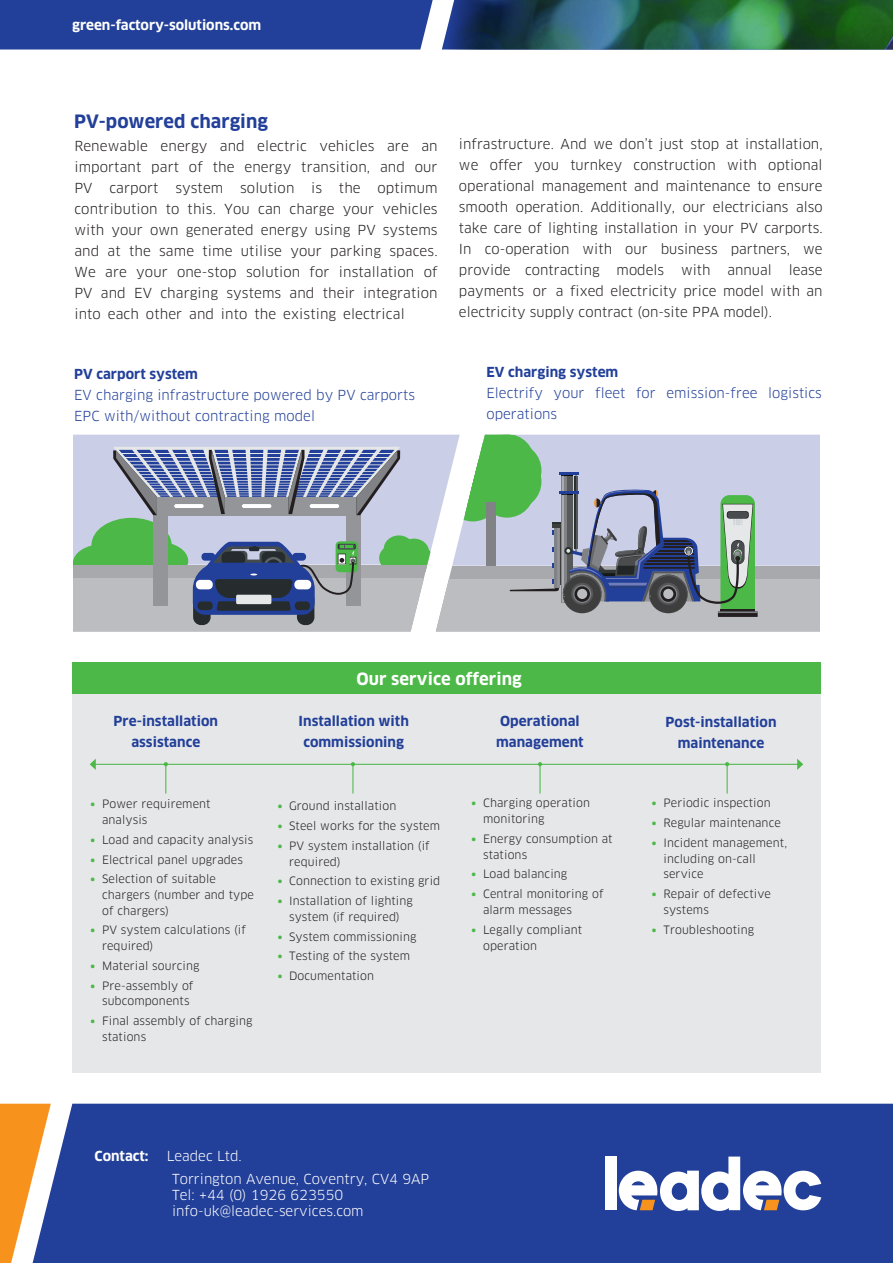
<style>
.page{position:relative;width:893px;height:1263px;background:#fff}
.page>*{position:absolute;margin:0;border:0;box-sizing:border-box;transform-origin:0 0}
.t1{font:700 18px "Clan OT";letter-spacing:.005em;color:#223f99}
.t2{font:700 16.5px "Clan OT";letter-spacing:.005em;color:#fff}
.t3{font:13.5px/21px "Clan OT";letter-spacing:.005em;color:#231f20;text-align:justify}
.t4{font:700 13.5px/21px "Clan OT";letter-spacing:.005em;color:#223f99;text-align:center}
.t5{font:13.5px/21.1px "Clan OT";letter-spacing:.005em;color:#223f99}
.t6{font:13.5px/16.2px "Clan OT";color:#fff}
.t7{font:700 13.5px "Clan OT";color:#fff}
.t8{font:11.25px/15.8px "Clan OT";letter-spacing:.01em;color:#231f20}
.s1{font-weight:700;color:#4cb848}
</style>
<div class="page">
<div style="left:51px;top:1104px;width:842px;height:159px;background:#223f99"></div>
<div style="left:72px;top:663px;width:749px;height:31px;background:#4cb848"></div>
<div style="left:72px;top:694px;width:749px;height:378px;background:#e6e7e9"></div>
<div style="left:605px;top:1156px;width:11px;height:54px;background:#fff"></div>
<svg style="left:619px;top:1156px;width:202px;height:55px"></svg>
<svg style="left:0;top:1104px;width:51px;height:159px"></svg>
<svg style="left:73px;top:435px;width:379px;height:130px;fill:#cbcee7"></svg>
<div style="left:91px;top:518px;width:81px;height:54px;background:#4cb848;border-radius:50%"></div>
<div style="left:130px;top:542px;width:58px;height:38px;background:#4cb848;border-radius:50%"></div>
<div style="left:73px;top:544px;width:58px;height:38px;background:#4cb848;border-radius:50%"></div>
<div style="left:384px;top:535px;width:30px;height:27px;background:#4cb848;border-radius:50%"></div>
<div style="left:379px;top:545px;width:30px;height:27px;background:#4cb848;border-radius:50%"></div>
<div style="left:399px;top:539px;width:30px;height:27px;background:#4cb848;border-radius:50%"></div>
<div style="left:403px;top:546px;width:31px;height:27px;background:#4cb848;border-radius:50%"></div>
<div style="left:45px;top:565px;width:415px;height:66px;background:#a8a9ad"></div>
<div style="left:45px;top:578px;width:415px;height:53px;background:#bcbdc0"></div>
<div style="left:346px;top:500px;width:14px;height:106px;background:#939598"></div>
<div style="left:153px;top:500px;width:14px;height:106px;background:#939598"></div>
<svg style="left:113px;top:447px;width:287px;height:68px"></svg>
<hr style="left:242px;top:504px;width:29px;height:4px;background:#fff;border-radius:2px">
<hr style="left:174px;top:504px;width:30px;height:4px;background:#fff;border-radius:2px">
<hr style="left:310px;top:504px;width:29px;height:4px;background:#fff;border-radius:2px">
<svg style="left:336px;top:541px;width:22px;height:31px"></svg>
<div style="left:193px;top:591px;width:18px;height:34px;background:#262c2d;border-radius:8px"></div>
<div style="left:297px;top:591px;width:17px;height:34px;background:#262c2d;border-radius:8px"></div>
<svg style="left:193px;top:542px;width:163px;height:73px"></svg>
<div style="left:452px;top:435px;width:368px;height:131px;background:#cbcee7"></div>
<svg style="left:443px;top:439px;width:55px;height:56px"></svg>
<svg style="left:445px;top:461px;width:55px;height:55px"></svg>
<div style="left:445px;top:466px;width:55px;height:55px;background:#fff;border-radius:50%"></div>
<svg style="left:436px;top:566px;width:384px;height:13px"></svg>
<div style="left:436px;top:579px;width:390px;height:52px;background:#bcbdc0"></div>
<div style="left:718px;top:611px;width:40px;height:6px;background:#231f20"></div>
<svg style="left:459px;top:435px;width:299px;height:179px"></svg>
<div style="left:0;top:421px;width:72px;height:231px;background:#fff"></div>
<div style="left:821px;top:421px;width:72px;height:231px;background:#fff"></div>
<div style="left:0;top:0;width:433px;height:50px;background:#223f99"></div>
<img style="left:442px;top:0;width:451px;height:50px">
<hr style="left:95px;top:764px;width:703px;height:1px;background:#4cb848">
<svg style="left:90px;top:759px;width:6px;height:11px"></svg>
<svg style="left:797px;top:759px;width:6px;height:11px"></svg>
<svg style="left:164px;top:762px;width:4px;height:31px"></svg>
<svg style="left:351px;top:762px;width:4px;height:31px"></svg>
<hr style="left:539px;top:764px;width:2px;height:29px;background:#4cb848">
<svg style="left:725px;top:762px;width:4px;height:31px"></svg>
<p class="t7" style="left:72px;top:17px;width:190px">green-factory-solutions.com</p>
<h1 class="t1" style="left:74px;top:111px;width:196px">PV-powered charging</h1>
<p class="t3" style="left:74px;top:136px;width:365px">Renewable energy and electric vehicles are an important part of the energy transition, and our PV carport system solution is the optimum contribution to this. You can charge your vehicles with your own generated energy using PV systems and at the same time utilise your parking spaces.<br>We are your one-stop solution for installation of PV and EV charging systems and their integration into each other and into the existing electrical</p>
<p class="t4" style="left:74px;top:363px;width:125px">PV carport system</p>
<p class="t5" style="left:74px;top:384px;width:342px">EV charging infrastructure powered by PV carports<br>EPC with/without contracting model</p>
<p class="t3" style="left:459px;top:134px;width:365px">infrastructure. And we don’t just stop at installation, we offer you turnkey construction with optional operational management and maintenance to ensure smooth operation. Additionally, our electricians also take care of lighting installation in your PV carports.<br>In co-operation with our business partners, we provide contracting</p>
<p class="t3" style="left:459px;top:260px;width:365px;text-indent:330px">lease payments or a fixed electricity price model with an electricity supply contract (on-site PPA model).</p>
<p class="t3" style="left:617px;top:260px;width:49px">models</p>
<p class="t3" style="left:681px;top:260px;width:31px">with</p>
<p class="t3" style="left:727px;top:260px;width:46px">annual</p>
<p class="t4" style="left:486px;top:362px;width:133px">EV charging system</p>
<p class="t5" style="left:486px;top:382px;width:337px">Electrify your fleet for emission-free logistics operations</p>
<p class="t2" style="left:357px;top:670px;width:167px">Our service offering</p>
<p class="t4" style="left:114px;top:711px;width:106px">Pre-installation assistance</p>
<p class="t4" style="left:299px;top:710px;width:112px">Installation with commissioning</p>
<p class="t4" style="left:665px;top:712px;width:112px">Post-installation maintenance</p>
<p class="t4" style="left:496px;top:710px;width:89px">Operational management</p>
<p class="t8" style="left:102px;top:796px;width:110px;text-indent:-11px"><span class="s1">•</span> Power requirement analysis</p>
<p class="t8" style="left:91px;top:832px;width:164px"><span class="s1">•</span> Load and capacity analysis</p>
<p class="t8" style="left:91px;top:851px;width:154px"><span class="s1">•</span> Electrical panel upgrades</p>
<p class="t8" style="left:102px;top:871px;width:153px;text-indent:-11px"><span class="s1">•</span> Selection of suitable chargers (number and type of chargers)</p>
<p class="t8" style="left:102px;top:922px;width:145px;text-indent:-11px"><span class="s1">•</span> PV system calculations (if required)</p>
<p class="t8" style="left:91px;top:958px;width:110px"><span class="s1">•</span> Material sourcing</p>
<p class="t8" style="left:102px;top:977px;width:93px;text-indent:-11px"><span class="s1">•</span> Pre-assembly of subcomponents</p>
<p class="t8" style="left:102px;top:1013px;width:152px;text-indent:-11px"><span class="s1">•</span> Final assembly of charging stations</p>
<p class="t8" style="left:278px;top:798px;width:120px"><span class="s1">•</span> Ground installation</p>
<p class="t8" style="left:278px;top:818px;width:164px"><span class="s1">•</span> Steel works for the system</p>
<p class="t8" style="left:289px;top:838px;width:142px;text-indent:-11px"><span class="s1">•</span> PV system installation (if required)</p>
<p class="t8" style="left:278px;top:873px;width:164px"><span class="s1">•</span> Connection to existing grid</p>
<p class="t8" style="left:278px;top:893px;width:137px;text-align:center"><span class="s1">•</span> Installation of lighting system (if required)</p>
<p class="t8" style="left:278px;top:928px;width:140px"><span class="s1">•</span> System commissioning</p>
<p class="t8" style="left:278px;top:948px;width:134px"><span class="s1">•</span> Testing of the system</p>
<p class="t8" style="left:278px;top:968px;width:98px"><span class="s1">•</span> Documentation</p>
<p class="t8" style="left:483px;top:795px;width:108px;text-indent:-11px"><span class="s1">•</span> Charging operation monitoring</p>
<p class="t8" style="left:483px;top:831px;width:131px;text-indent:-11px"><span class="s1">•</span> Energy consumption at stations</p>
<p class="t8" style="left:472px;top:866px;width:97px"><span class="s1">•</span> Load balancing</p>
<p class="t8" style="left:483px;top:886px;width:122px;text-indent:-11px"><span class="s1">•</span> Central monitoring of alarm messages</p>
<p class="t8" style="left:483px;top:922px;width:101px;text-indent:-11px"><span class="s1">•</span> Legally compliant operation</p>
<p class="t8" style="left:652px;top:795px;width:120px"><span class="s1">•</span> Periodic inspection</p>
<p class="t8" style="left:652px;top:815px;width:130px"><span class="s1">•</span> Regular maintenance</p>
<p class="t8" style="left:663px;top:835px;width:125px;text-indent:-11px"><span class="s1">•</span> Incident management, including on-call service</p>
<p class="t8" style="left:663px;top:886px;width:109px;text-indent:-11px"><span class="s1">•</span> Repair of defective systems</p>
<p class="t8" style="left:652px;top:922px;width:104px"><span class="s1">•</span> Troubleshooting</p>
<p class="t7" style="left:95px;top:1148px;width:55px">Contact:</p>
<p class="t6" style="left:167px;top:1148px;width:77px">Leadec Ltd.</p>
<p class="t6" style="left:172px;top:1171px;width:259px">Torrington Avenue, Coventry, CV4 9AP<br>Tel: +44 (0) 1926 623550 info-uk@leadec-services.com</p>
</div>
